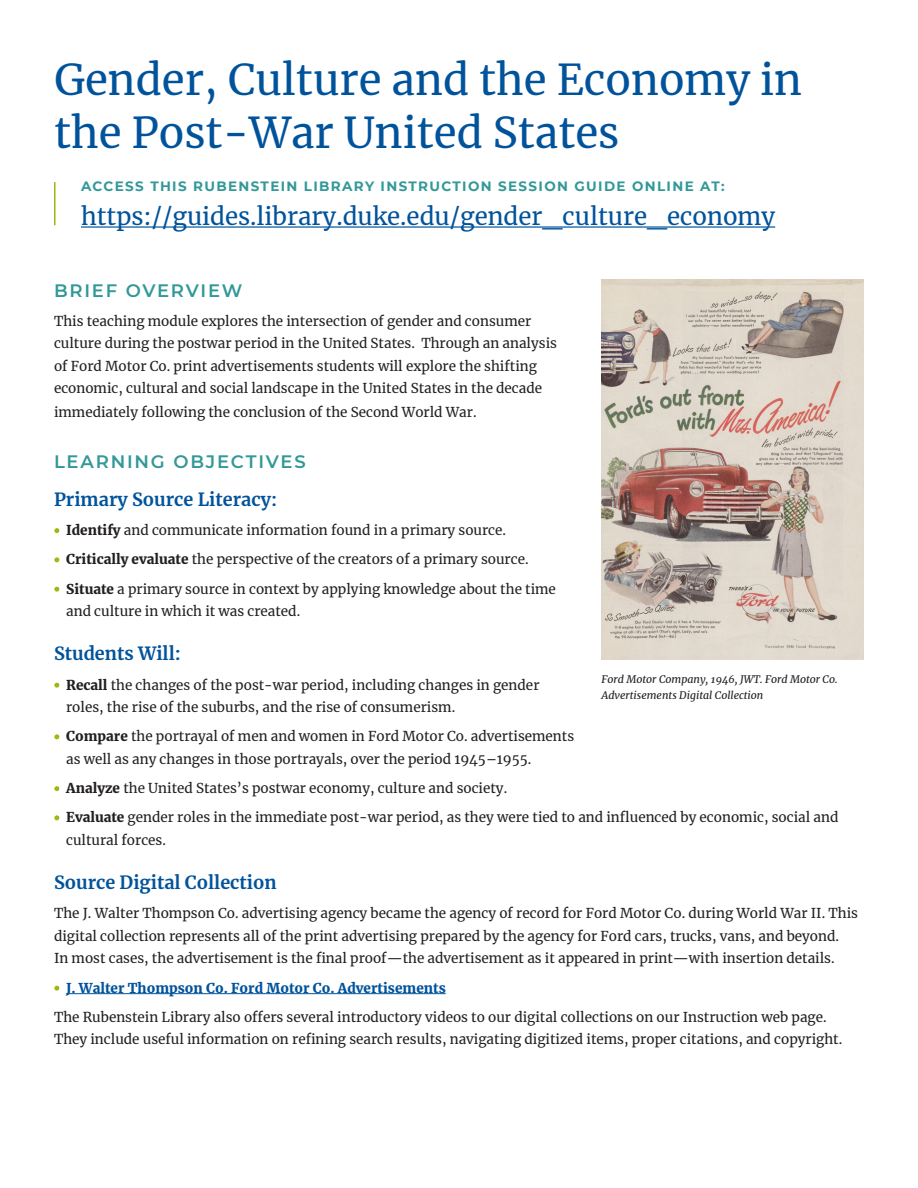
<style>
.page{position:relative;width:918px;height:1188px;background:#fff}
.page>*{position:absolute;margin:0;border:0;box-sizing:border-box;transform-origin:0 0}
.t1{font:42px/52.5px "Merriweather";color:#00539b}
.t2{font:24px "Merriweather";color:#00539b}
.t3{font:700 18px "Merriweather";color:#00539b}
.t4{font:600 18px "Montserrat";letter-spacing:.1em;color:#339898}
.t5{font:13.5px/22.5px "Merriweather";color:#231f20}
.t6{font:700 13.5px "Montserrat";letter-spacing:.1em;color:#339898}
.t7{font:900 13.5px "Merriweather";color:#00539b}
.t8{font:italic 10.5px/16.5px "Merriweather";color:#231f20}
.s1{font-weight:900;color:#a1b70d}
.s2{font-weight:900}
.s3{color:#a1b70d}
</style>
<div class="page">
<hr style="left:66px;top:993px;width:380px;height:1px;background:#00539b">
<hr style="left:81px;top:226px;width:694px;height:2px;background:#00539b">
<hr style="left:54px;top:182px;width:2px;height:43px;background:#a1b70d">
<img style="left:602px;top:279px;width:262px;height:381px">
<p class="t1" style="left:54px;top:53px;width:750px">Gender, Culture and the Economy in the Post-War United States</p>
<p class="t6" style="left:81px;top:177px;width:645px">ACCESS THIS RUBENSTEIN LIBRARY INSTRUCTION SESSION GUIDE ONLINE AT:</p>
<p class="t2" style="left:81px;top:200px;width:696px">https://guides.library.duke.edu/gender_culture_economy</p>
<p class="t4" style="left:54px;top:278px;width:190px">BRIEF OVERVIEW</p>
<p class="t5" style="left:54px;top:309px;width:504px">This teaching module explores the intersection of gender and consumer culture during the postwar period in the United States. Through an analysis of Ford Motor Co. print advertisements students will explore the shifting economic, cultural and social landscape in the United States in the decade</p>
<p class="t5" style="left:54px;top:401px;width:424px">immediately following the conclusion of the Second World War.</p>
<p class="t4" style="left:54px;top:449px;width:253px">LEARNING OBJECTIVES</p>
<p class="t3" style="left:54px;top:487px;width:225px">Primary Source Literacy:</p>
<p class="t5" style="left:54px;top:519px;width:454px"><span class="s1">•</span> <span class="s2">Identify</span> and communicate information found in a primary source.</p>
<p class="t5" style="left:54px;top:548px;width:476px"><span class="s1">•</span> <span class="s2">Critically evaluate</span> the perspective of the creators of a primary source.</p>
<p class="t5" style="left:66px;top:577px;width:491px;text-indent:-12px"><span class="s1">•</span> <span class="s2">Situate</span> a primary source in context by applying knowledge about the time and culture in which it was created.</p>
<p class="t3" style="left:54px;top:641px;width:129px">Students Will:</p>
<p class="t5" style="left:66px;top:673px;width:475px;text-indent:-12px"><span class="s1">•</span> <span class="s2">Recall</span> the changes of the post-war period, including changes in gender roles, the rise of the suburbs, and the rise of consumerism.</p>
<p class="t5" style="left:66px;top:725px;width:510px;text-indent:-12px"><span class="s1">•</span> <span class="s2">Compare</span> the portrayal of men and women in Ford Motor Co. advertisements as well as any changes in those portrayals, over the period 1945–1955.</p>
<p class="t5" style="left:54px;top:777px;width:455px"><span class="s1">•</span> <span class="s2">Analyze</span> the United States’s postwar economy, culture and society.</p>
<p class="t5" style="left:66px;top:806px;width:774px;text-indent:-12px"><span class="s1">•</span> <span class="s2">Evaluate</span> gender roles in the immediate post-war period, as they were tied to and influenced by economic, social and cultural forces.</p>
<p class="t3" style="left:54px;top:870px;width:224px">Source Digital Collection</p>
<p class="t5" style="left:54px;top:902px;width:806px">The J. Walter Thompson Co. advertising agency became the agency of record for Ford Motor Co. during World War II. This digital collection represents all of the print advertising prepared by the agency for Ford cars, trucks, vans, and beyond.<br>In most cases, the advertisement is the final proof—the advertisement as it appeared in print—with insertion details.</p>
<p class="t7" style="left:54px;top:978px;width:393px"><span class="s3">•</span> J. Walter Thompson Co. Ford Motor Co. Advertisements</p>
<p class="t5" style="left:54px;top:1005px;width:790px">The Rubenstein Library also offers several introductory videos to our digital collections on our Instruction web page.<br>They include useful information on refining search results, navigating digitized items, proper citations, and copyright.</p>
<p class="t8" style="left:602px;top:670px;width:238px">Ford Motor Company, 1946, JWT. Ford Motor Co.<br>Advertisements Digital Collection</p>
</div>
